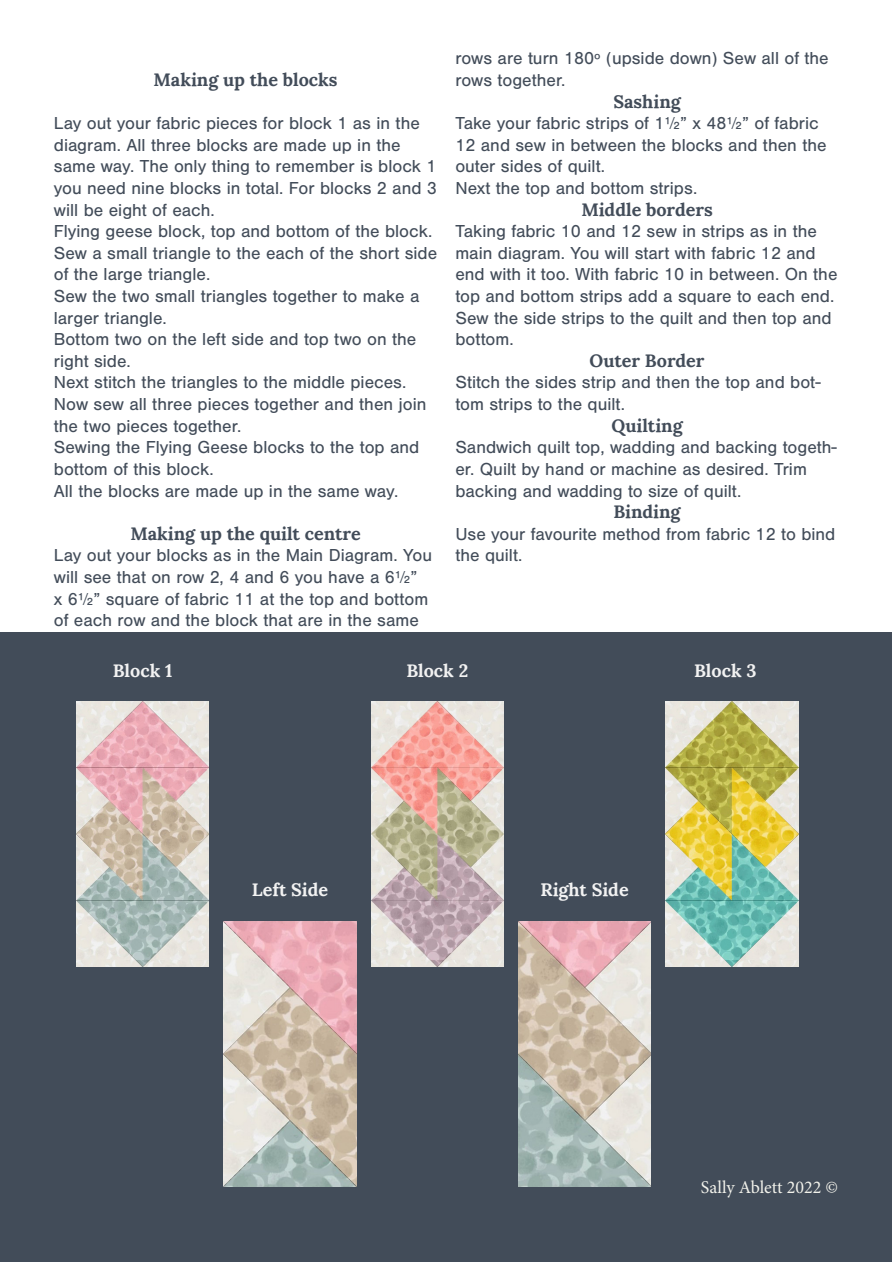
<style>
.page{position:relative;width:893px;height:1263px;background:#fff}
.page>*{position:absolute;margin:0;border:0;box-sizing:border-box;transform-origin:0 0}
.t1{font:18px/21.6px "Nimbus San";color:#424c59}
.t2{font:700 18px "Lora";color:#424c59}
.t3{font:700 18px "Lora";color:#f2f2f2}
.t4{font:18px "Minion Pro";color:#f2f2eb}
</style>
<div class="page">
<div style="left:1px;top:632px;width:891px;height:630px;background:#424c59"></div>
<img style="left:77px;top:702px;width:132px;height:265px">
<img style="left:371px;top:702px;width:133px;height:265px">
<img style="left:666px;top:702px;width:132px;height:265px">
<img style="left:224px;top:921px;width:132px;height:266px">
<img style="left:518px;top:921px;width:133px;height:266px">
<p class="t2" style="left:154px;top:64px;width:186px">Making up the blocks</p>
<p class="t1" style="left:54px;top:113px;width:385px">Lay out your fabric pieces for block 1 as in the diagram. All three blocks are made up in the same way. The only thing to remember is block 1 you need nine blocks in total. For blocks 2 and 3 will be eight of each.</p>
<p class="t1" style="left:54px;top:221px;width:385px">Flying geese block, top and bottom of the block.<br>Sew a small triangle to the each of the short side of the large triangle.</p>
<p class="t1" style="left:54px;top:286px;width:367px">Sew the two small triangles together to make a larger triangle.</p>
<p class="t1" style="left:54px;top:329px;width:364px">Bottom two on the left side and top two on the right side.</p>
<p class="t1" style="left:54px;top:372px;width:374px">Next stitch the triangles to the middle pieces.<br>Now sew all three pieces together and then join the two pieces together.</p>
<p class="t1" style="left:54px;top:437px;width:367px">Sewing the Flying Geese blocks to the top and bottom of this block.</p>
<p class="t1" style="left:54px;top:480px;width:346px">All the blocks are made up in the same way.</p>
<p class="t2" style="left:130px;top:518px;width:232px">Making up the quilt centre</p>
<p class="t1" style="left:54px;top:545px;width:380px">Lay out your blocks as in the Main Diagram. You will see that on row 2, 4 and 6 you have a 6½”<br>x 6½” square of fabric 11 at the top and bottom of each row and the block that are in the same</p>
<p class="t1" style="left:455px;top:48px;width:375px">rows are turn 180º (upside down) Sew all of the rows together.</p>
<p class="t2" style="left:613px;top:86px;width:69px">Sashing</p>
<p class="t1" style="left:455px;top:113px;width:373px">Take your fabric strips of 1½” x 48½” of fabric<br>12 and sew in between the blocks and then the outer sides of quilt.</p>
<p class="t1" style="left:455px;top:178px;width:244px">Next the top and bottom strips.</p>
<p class="t2" style="left:581px;top:194px;width:133px">Middle borders</p>
<p class="t1" style="left:455px;top:221px;width:384px">Taking fabric 10 and 12 sew in strips as in the main diagram. You will start with fabric 12 and end with it too. With fabric 10 in between. On the top and bottom strips add a square to each end.<br>Sew the side strips to the quilt and then top and bottom.</p>
<p class="t2" style="left:590px;top:345px;width:117px">Outer Border</p>
<p class="t1" style="left:455px;top:372px;width:367px">Stitch the sides strip and then the top and bot&shy;tom strips to the quilt.</p>
<p class="t2" style="left:611px;top:410px;width:73px">Quilting</p>
<p class="t1" style="left:455px;top:437px;width:383px">Sandwich quilt top, wadding and backing togeth&shy;er. Quilt by hand or machine as desired. Trim backing and wadding to size of quilt.</p>
<p class="t2" style="left:613px;top:496px;width:69px">Binding</p>
<p class="t1" style="left:455px;top:523px;width:382px">Use your favourite method from fabric 12 to bind the quilt.</p>
<p class="t3" style="left:113px;top:655px;width:61px">Block 1</p>
<p class="t3" style="left:406px;top:655px;width:63px">Block 2</p>
<p class="t3" style="left:694px;top:655px;width:64px">Block 3</p>
<p class="t3" style="left:252px;top:874px;width:78px">Left Side</p>
<p class="t3" style="left:540px;top:874px;width:90px">Right Side</p>
<p class="t4" style="left:701px;top:1175px;width:139px">Sally Ablett 2022 ©</p>
</div>
